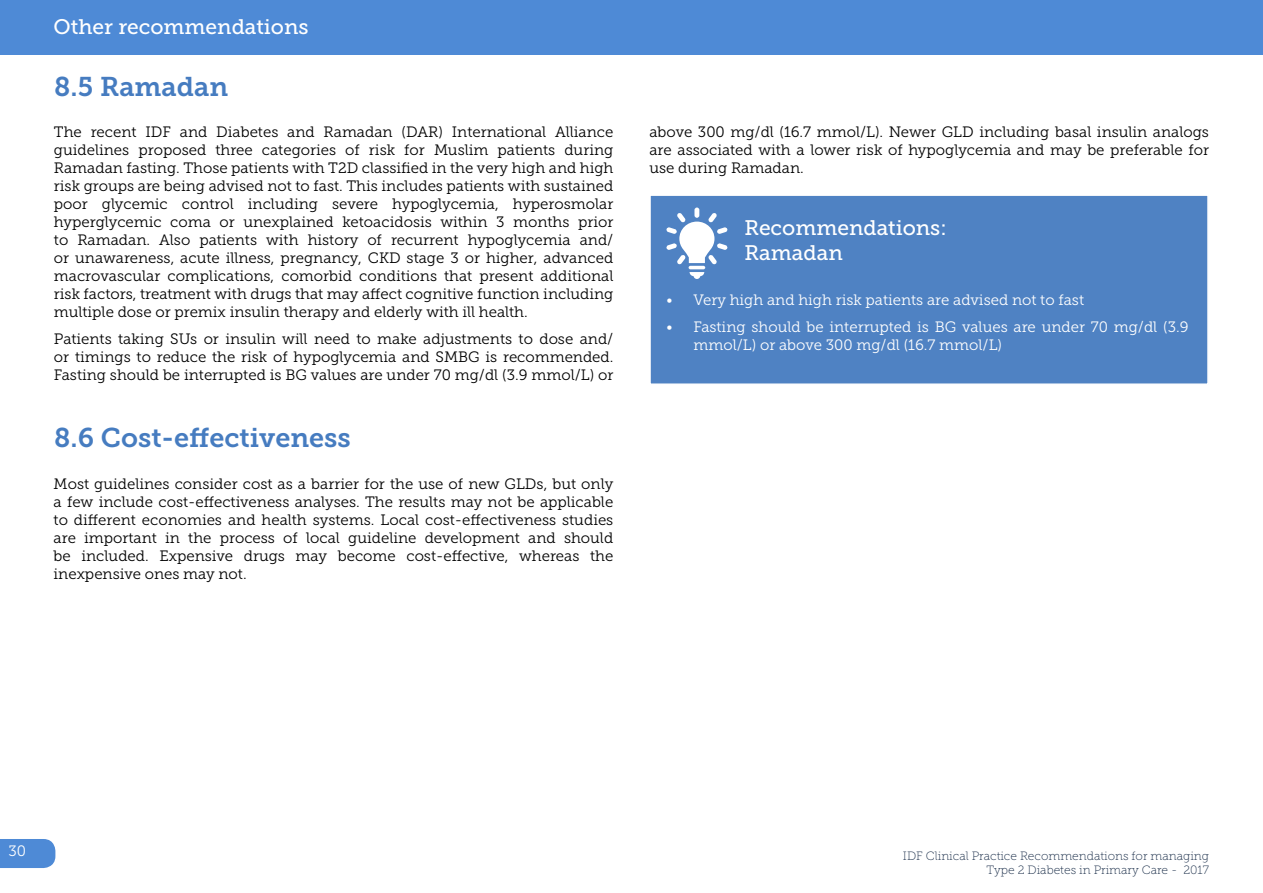
<style>
.page{position:relative;width:1263px;height:893px;background:#fff}
.page>*{position:absolute;margin:0;border:0;box-sizing:border-box;transform-origin:0 0}
.t1{font:27px "Museo Slab 700";color:#467cc0}
.t2{font:21px/25.2px "Museo Slab 500";color:#fff}
.t3{font:15px/18px "Museo Slab 300";color:#000;text-align:justify}
.t4{font:15px/18px "Museo Slab 300";color:#fff}
.t5{font:12px/14.4px "Museo Slab 100";color:#152945;text-align:right}
</style>
<div class="page">
<div style="left:0;top:0;width:1263px;height:54px;background:#4e8ad6"></div>
<div style="left:0;top:839px;width:55px;height:29px;background:#4e8ad6"></div>
<div style="left:649px;top:194px;width:560px;height:191px;background:#4f82c3;border:2px solid #fff"></div>
<hr style="left:689px;top:266px;width:16px;height:3px;background:#fff;border-radius:2px">
<svg style="left:689px;top:272px;width:15px;height:7px"></svg>
<div style="left:694px;top:208px;width:5px;height:10px;background:#fff;border-radius:2px"></div>
<svg style="left:666px;top:213px;width:62px;height:51px"></svg>
<h2 class="t2" style="left:54px;top:14px;width:256px">Other recommendations</h2>
<h1 class="t1" style="left:54px;top:71px;width:175px">8.5 Ramadan</h1>
<p class="t3" style="left:54px;top:123px;width:561px">The recent IDF and Diabetes and Ramadan (DAR) International Alliance guidelines proposed three categories of risk for Muslim patients during Ramadan fasting. Those patients with T2D classified in the very high and high risk groups are being advised not to fast. This includes patients with sustained poor glycemic control including severe hypoglycemia, hyperosmolar hyperglycemic coma or unexplained ketoacidosis within 3 months prior to Ramadan. Also patients with history of recurrent hypoglycemia and/ or unawareness, acute illness, pregnancy, CKD stage 3 or higher, advanced macrovascular complications, comorbid conditions that present additional risk factors, treatment with drugs that may affect cognitive function including multiple dose or premix insulin therapy and elderly with ill health.</p>
<p class="t3" style="left:54px;top:330px;width:561px">Patients taking SUs or insulin will need to make adjustments to dose and/ or timings to reduce the risk of hypoglycemia and SMBG is recommended.<br>Fasting should be interrupted is BG values are under 70 mg/dl (3.9 mmol/L) or</p>
<h1 class="t1" style="left:54px;top:423px;width:298px">8.6 Cost-effectiveness</h1>
<p class="t3" style="left:54px;top:475px;width:561px">Most guidelines consider cost as a barrier for the use of new GLDs, but only a few include cost-effectiveness analyses. The results may not be applicable to different economies and health systems. Local cost-effectiveness studies are important in the process of local guideline development and should be included. Expensive drugs may become cost-effective, whereas the inexpensive ones may not.</p>
<p class="t3" style="left:649px;top:123px;width:561px">above 300 mg/dl (16.7 mmol/L). Newer GLD including basal insulin analogs are associated with a lower risk of hypoglycemia and may be preferable for use during Ramadan.</p>
<h2 class="t2" style="left:744px;top:215px;width:204px">Recommendations:<br>Ramadan</h2>
<p class="t4" style="left:666px;top:291px;width:419px">• Very high and high risk patients are advised not to fast</p>
<p class="t4" style="left:693px;top:318px;width:497px;text-indent:-27px">• Fasting should be interrupted is BG values are under 70 mg/dl (3.9 mmol/L) or above 300 mg/dl (16.7 mmol/L)</p>
<p class="t4" style="left:8px;top:842px;width:19px">30</p>
<p class="t5" style="left:903px;top:848px;width:307px">IDF Clinical Practice Recommendations for managing<br>Type 2 Diabetes in Primary Care - 2017</p>
</div>
